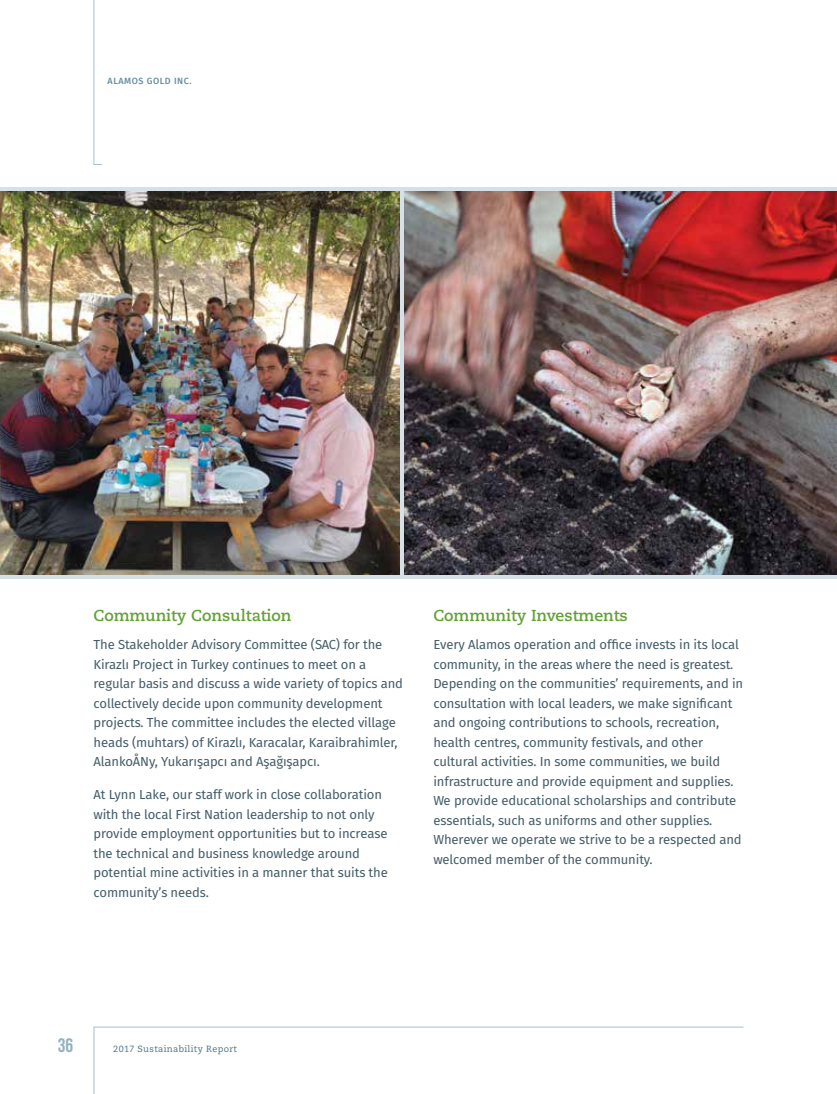
<style>
.page{position:relative;width:837px;height:1094px;background:#fff}
.page>*{position:absolute;margin:0;border:0;box-sizing:border-box;transform-origin:0 0}
.t1{font:19.5px "Bebas Neue";color:#95b1c0}
.t2{font:700 15.9px "Caecilia";color:#64a137}
.t3{font:13.05px/19.5px "Fira Sans";letter-spacing:-.01em;color:#445d69}
.t4{font:9px "Caecilia LT Std";letter-spacing:.04em;color:#477286}
.t5{font:500 9px "Fira Sans";letter-spacing:.06em;color:#658d9f}
</style>
<div class="page">
<hr style="left:94px;top:1026px;width:649px;height:1px;background:#a8c1ce">
<hr style="left:94px;top:1026px;width:1px;height:68px;background:#a8c1ce">
<svg style="left:93px;top:0;width:9px;height:165px"></svg>
<div style="left:0;top:187px;width:837px;height:391px;background:#d6e1e7"></div>
<img style="left:0;top:191px;width:400px;height:383px">
<img style="left:404px;top:191px;width:433px;height:383px">
<p class="t5" style="left:108px;top:74px;width:86px">ALAMOS GOLD INC.</p>
<p class="t2" style="left:94px;top:605px;width:199px">Community Consultation</p>
<p class="t3" style="left:94px;top:635px;width:311px">The Stakeholder Advisory Committee (SAC) for the Kirazlı Project in Turkey continues to meet on a regular basis and discuss a wide variety of topics and collectively decide upon community development projects. The committee includes the elected village heads (muhtars) of Kirazlı, Karacalar, Karaibrahimler, AlankoÅNy, Yukarışapcı and Aşağışapcı.</p>
<p class="t3" style="left:94px;top:785px;width:296px">At Lynn Lake, our staff work in close collaboration with the local First Nation leadership to not only provide employment opportunities but to increase the technical and business knowledge around potential mine activities in a manner that suits the community’s needs.</p>
<p class="t2" style="left:433px;top:605px;width:196px">Community Investments</p>
<p class="t3" style="left:433px;top:635px;width:311px">Every Alamos operation and office invests in its local community, in the areas where the need is greatest.<br>Depending on the communities’ requirements, and in consultation with local leaders, we make significant and ongoing contributions to schools, recreation, health centres, community festivals, and other cultural activities. In some communities, we build infrastructure and provide equipment and supplies.<br>We provide educational scholarships and contribute essentials, such as uniforms and other supplies.<br>Wherever we operate we strive to be a respected and welcomed member of the community.</p>
<h1 class="t1" style="left:58px;top:1034px;width:17px">36</h1>
<p class="t4" style="left:113px;top:1043px;width:125px">2017 Sustainability Report</p>
</div>
